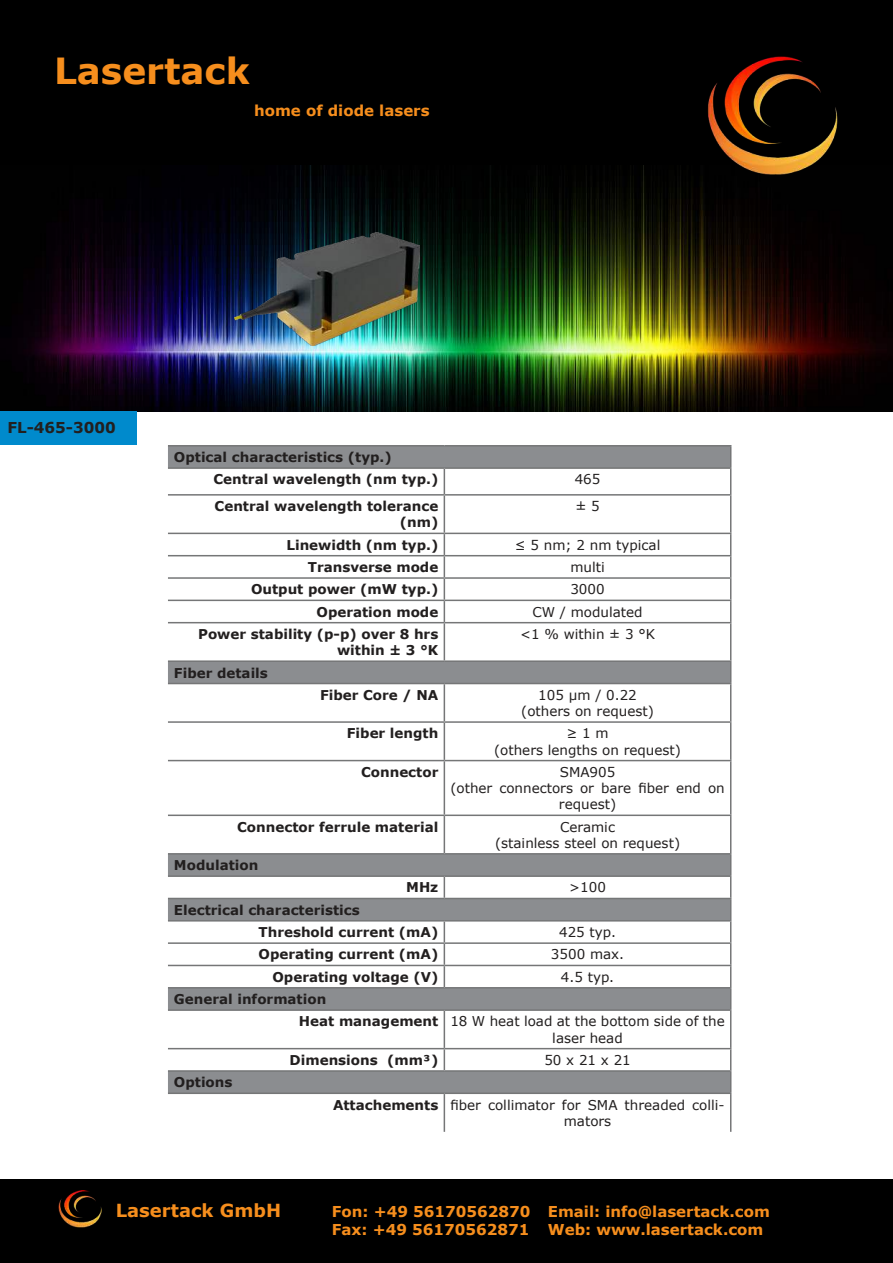
<style>
.page{position:relative;width:893px;height:1263px;background:#fff}
.page>*{position:absolute;margin:0;border:0;box-sizing:border-box;transform-origin:0 0}
.t1{font:700 36px "Verdana";color:#f68e1d}
.t2{font:700 18px "Verdana";color:#f68e1d}
.t3{font:700 15px/18px "Verdana";color:#f68e1d}
.t4{font:700 15px "Verdana";color:#221f1f}
.t5{font:700 13.5px/22.4px "Verdana";color:#221f1f}
.t6{font:13.5px/16.2px "Verdana";color:#221f1f;text-align:center}
.s1{font-weight:400}
.s2{font-weight:700}
</style>
<div class="page">
<div style="left:0;top:0;width:893px;height:197px;background:#000"></div>
<img style="left:0;top:166px;width:893px;height:246px">
<div style="left:0;top:1179px;width:893px;height:84px;background:#000"></div>
<img style="left:59px;top:1190px;width:42px;height:38px">
<img style="left:706px;top:56px;width:133px;height:119px">
<svg style="left:168px;top:446px;width:562px;height:646px"></svg>
<hr style="left:168px;top:660px;width:276px;height:2px;background:#757677">
<hr style="left:444px;top:660px;width:287px;height:2px;background:#757677">
<svg style="left:730px;top:662px;width:1px;height:21px"></svg>
<hr style="left:168px;top:683px;width:276px;height:1px;background:#757677">
<hr style="left:444px;top:683px;width:287px;height:1px;background:#757677">
<hr style="left:168px;top:445px;width:276px;height:1px;background:#757677">
<hr style="left:444px;top:445px;width:287px;height:1px;background:#757677">
<hr style="left:168px;top:467px;width:276px;height:2px;background:#757677">
<hr style="left:444px;top:467px;width:287px;height:2px;background:#757677">
<svg style="left:444px;top:469px;width:1px;height:25px"></svg>
<svg style="left:730px;top:446px;width:1px;height:48px"></svg>
<hr style="left:168px;top:494px;width:276px;height:2px;background:#757677">
<hr style="left:444px;top:494px;width:287px;height:2px;background:#757677">
<hr style="left:444px;top:496px;width:1px;height:37px;background:#757677">
<hr style="left:730px;top:496px;width:1px;height:37px;background:#757677">
<hr style="left:168px;top:533px;width:276px;height:1px;background:#757677">
<hr style="left:444px;top:533px;width:287px;height:1px;background:#757677">
<hr style="left:168px;top:555px;width:276px;height:1px;background:#757677">
<hr style="left:444px;top:555px;width:287px;height:1px;background:#757677">
<hr style="left:168px;top:577px;width:276px;height:2px;background:#757677">
<hr style="left:444px;top:577px;width:287px;height:2px;background:#757677">
<hr style="left:168px;top:600px;width:276px;height:1px;background:#757677">
<hr style="left:444px;top:600px;width:287px;height:1px;background:#757677">
<svg style="left:444px;top:534px;width:1px;height:88px"></svg>
<svg style="left:730px;top:534px;width:1px;height:88px"></svg>
<hr style="left:168px;top:622px;width:276px;height:1px;background:#757677">
<hr style="left:444px;top:622px;width:287px;height:1px;background:#757677">
<hr style="left:444px;top:623px;width:1px;height:37px;background:#757677">
<hr style="left:730px;top:623px;width:1px;height:37px;background:#757677">
<hr style="left:444px;top:684px;width:1px;height:37px;background:#757677">
<hr style="left:730px;top:684px;width:1px;height:37px;background:#757677">
<hr style="left:168px;top:721px;width:276px;height:2px;background:#757677">
<hr style="left:444px;top:721px;width:287px;height:2px;background:#757677">
<hr style="left:444px;top:723px;width:1px;height:37px;background:#757677">
<hr style="left:730px;top:723px;width:1px;height:37px;background:#757677">
<hr style="left:168px;top:760px;width:276px;height:1px;background:#757677">
<hr style="left:444px;top:760px;width:287px;height:1px;background:#757677">
<hr style="left:444px;top:761px;width:1px;height:53px;background:#757677">
<hr style="left:730px;top:761px;width:1px;height:53px;background:#757677">
<hr style="left:168px;top:814px;width:276px;height:2px;background:#757677">
<hr style="left:444px;top:814px;width:287px;height:2px;background:#757677">
<hr style="left:444px;top:816px;width:1px;height:37px;background:#757677">
<hr style="left:730px;top:816px;width:1px;height:37px;background:#757677">
<hr style="left:168px;top:853px;width:276px;height:1px;background:#757677">
<hr style="left:444px;top:853px;width:287px;height:1px;background:#757677">
<hr style="left:168px;top:875px;width:276px;height:2px;background:#757677">
<hr style="left:444px;top:875px;width:287px;height:2px;background:#757677">
<svg style="left:444px;top:877px;width:1px;height:21px"></svg>
<hr style="left:168px;top:898px;width:276px;height:1px;background:#757677">
<hr style="left:444px;top:898px;width:287px;height:1px;background:#757677">
<hr style="left:168px;top:920px;width:276px;height:1px;background:#757677">
<hr style="left:444px;top:920px;width:287px;height:1px;background:#757677">
<hr style="left:168px;top:942px;width:276px;height:2px;background:#757677">
<hr style="left:444px;top:942px;width:287px;height:2px;background:#757677">
<hr style="left:168px;top:965px;width:276px;height:1px;background:#757677">
<hr style="left:444px;top:965px;width:287px;height:1px;background:#757677">
<svg style="left:444px;top:921px;width:1px;height:66px"></svg>
<hr style="left:168px;top:987px;width:276px;height:1px;background:#757677">
<hr style="left:444px;top:987px;width:287px;height:1px;background:#757677">
<svg style="left:730px;top:854px;width:1px;height:155px"></svg>
<hr style="left:168px;top:1009px;width:276px;height:2px;background:#757677">
<hr style="left:444px;top:1009px;width:287px;height:2px;background:#757677">
<hr style="left:444px;top:1011px;width:1px;height:37px;background:#757677">
<hr style="left:730px;top:1011px;width:1px;height:37px;background:#757677">
<hr style="left:168px;top:1048px;width:276px;height:1px;background:#757677">
<hr style="left:444px;top:1048px;width:287px;height:1px;background:#757677">
<svg style="left:444px;top:1049px;width:1px;height:21px"></svg>
<hr style="left:168px;top:1070px;width:276px;height:2px;background:#757677">
<hr style="left:444px;top:1070px;width:287px;height:2px;background:#757677">
<svg style="left:730px;top:1049px;width:1px;height:43px"></svg>
<hr style="left:168px;top:1092px;width:276px;height:2px;background:#757677">
<hr style="left:444px;top:1092px;width:287px;height:2px;background:#757677">
<hr style="left:444px;top:1094px;width:1px;height:38px;background:#757677">
<hr style="left:730px;top:1094px;width:1px;height:38px;background:#757677">
<div style="left:0;top:412px;width:137px;height:33px;background:#008acc"></div>
<img style="left:235px;top:232px;width:185px;height:113px">
<h1 class="t1" style="left:54px;top:56px;width:197px">Lasertack</h1>
<p class="t3" style="left:254px;top:102px;width:177px">home of diode lasers</p>
<p class="t4" style="left:7px;top:422px;width:110px">FL-465-3000</p>
<p class="t5" style="left:213px;top:447px;width:226px;text-indent:-39px">Optical characteristics (typ.)<br>Central wavelength (nm typ.)</p>
<p class="t6" style="left:575px;top:472px;width:27px">465</p>
<p class="t5" style="left:215px;top:499px;width:225px;line-height:16.2px;text-align:right">Central wavelength tolerance (nm)</p>
<p class="t6" style="left:575px;top:498px;width:26px">± 5</p>
<p class="t5" style="left:286px;top:535px;width:153px">Linewidth (nm typ.)</p>
<p class="t6" style="left:515px;top:536px;width:147px">≤ 5 nm; 2 nm typical</p>
<p class="t5" style="left:308px;top:557px;width:132px">Transverse mode</p>
<p class="t6" style="left:570px;top:559px;width:36px">multi</p>
<p class="t5" style="left:251px;top:579px;width:189px">Output power (mW typ.)</p>
<p class="t6" style="left:570px;top:582px;width:36px">3000</p>
<p class="t5" style="left:317px;top:602px;width:123px">Operation mode</p>
<p class="t6" style="left:532px;top:603px;width:112px">CW / modulated</p>
<p class="t5" style="left:198px;top:627px;width:242px;line-height:16.2px;text-align:right">Power stability (p-p) over 8 hrs within ± 3 °K</p>
<p class="t6" style="left:520px;top:626px;width:137px">&lt;1 % within ± 3 °K</p>
<p class="t5" style="left:174px;top:663px;width:95px">Fiber details</p>
<p class="t5" style="left:320px;top:685px;width:120px">Fiber Core / NA</p>
<p class="t6" style="left:521px;top:687px;width:134px">105 µm / 0.22 (others on request)</p>
<p class="t5" style="left:347px;top:723px;width:93px">Fiber length</p>
<p class="t6" style="left:494px;top:725px;width:188px">≥ 1 m<br>(others lengths on request)</p>
<p class="t5" style="left:361px;top:762px;width:79px">Connector</p>
<p class="t6" style="left:450px;top:764px;width:276px">SMA905<br>(other connectors or bare 昀椀ber end on request)</p>
<p class="t5" style="left:237px;top:817px;width:203px">Connector ferrule material</p>
<p class="t6" style="left:495px;top:818px;width:187px">Ceramic<br>(stainless steel on request)</p>
<p class="t5" style="left:174px;top:855px;width:86px">Modulation</p>
<p class="t5" style="left:406px;top:877px;width:34px">MHz</p>
<p class="t6" style="left:569px;top:880px;width:38px">&gt;100</p>
<p class="t5" style="left:259px;top:900px;width:181px;text-indent:-85px">Electrical characteristics<br>Threshold current (mA)</p>
<p class="t6" style="left:559px;top:924px;width:58px">425 typ.</p>
<p class="t5" style="left:259px;top:944px;width:181px">Operating current (mA)</p>
<p class="t6" style="left:551px;top:946px;width:75px">3500 max.</p>
<p class="t5" style="left:272px;top:967px;width:167px">Operating voltage (V)</p>
<p class="t6" style="left:561px;top:969px;width:55px">4.5 typ.</p>
<p class="t5" style="left:299px;top:989px;width:427px;text-indent:-125px">General information<br>Heat management <span class="s1">18 W heat load at the bottom side of the</span></p>
<p class="t6" style="left:552px;top:1029px;width:72px">laser head</p>
<p class="t5" style="left:290px;top:1050px;width:150px">Dimensions (mm³)</p>
<p class="t6" style="left:544px;top:1052px;width:88px">50 x 21 x 21</p>
<p class="t5" style="left:174px;top:1072px;width:60px">Options</p>
<p class="t6" style="left:564px;top:1096px;width:162px;text-align:left;text-indent:-231px"><span class="s2">Attachements</span> 昀椀ber collimator for SMA threaded colli&shy;mators</p>
<h2 class="t2" style="left:116px;top:1203px;width:167px">Lasertack GmbH</h2>
<p class="t3" style="left:332px;top:1203px;width:440px">Fon: +49 56170562870 Email: info@lasertack.com<br>Fax: +49 56170562871 Web: www.lasertack.com</p>
</div>
